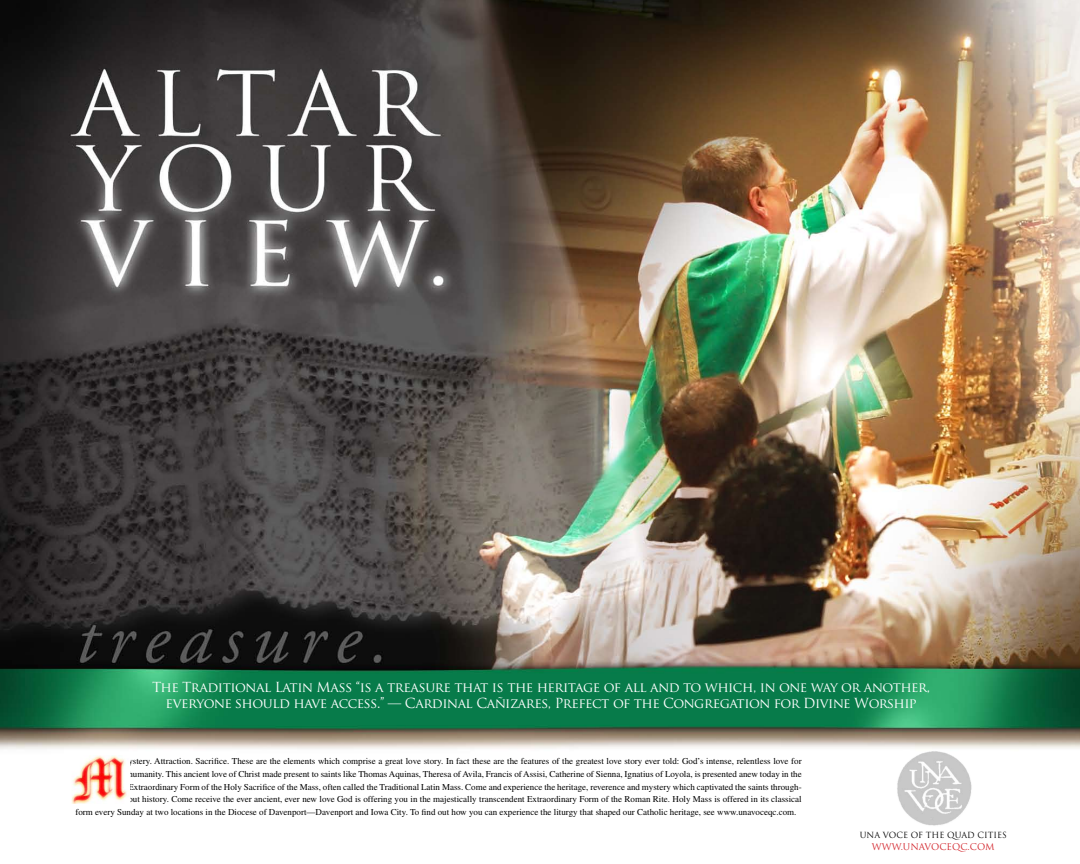
<style>
.page{position:relative;width:1080px;height:864px;background:#fff}
.page>*{position:absolute;margin:0;border:0;box-sizing:border-box;transform-origin:0 0}
.t1{font:13.5px/16.2px "Trajan Pro";letter-spacing:-.035em;color:#fff;text-align:center}
.t2{font:9px "Times";color:#000}
.t3{font:9px "Trajan";color:#d2232a}
.t4{font:8.25px "Trajan Pro";color:#000}
</style>
<div class="page">
<img style="left:0;top:0;width:1080px;height:749px">
<img style="left:896px;top:751px;width:76px;height:76px;border-radius:50%">
<img style="left:71px;top:755px;width:56px;height:49px">
<h1 class="t1" style="left:152px;top:678px;width:780px">The Traditional Latin Mass “is a treasure that is the heritage of all and to which, in one way or another, everyone should have access.” — Cardinal Cañizares, Prefect of the Congregation for Divine Worship</h1>
<p class="t2" style="left:128px;top:756px;width:675px">ystery. Attraction. Sacrifice. These are the elements which comprise a great love story. In fact these are the features of the greatest love story ever told: God’s intense, relentless love for</p>
<p class="t2" style="left:128px;top:769px;width:675px">humanity. This ancient love of Christ made present to saints like Thomas Aquinas, Theresa of Avila, Francis of Assisi, Catherine of Sienna, Ignatius of Loyola, is presented anew today in the</p>
<p class="t2" style="left:128px;top:782px;width:675px">Extraordinary Form of the Holy Sacrifice of the Mass, often called the Traditional Latin Mass. Come and experience the heritage, reverence and mystery which captivated the saints through-</p>
<p class="t2" style="left:128px;top:794px;width:675px">out history. Come receive the ever ancient, ever new love God is offering you in the majestically transcendent Extraordinary Form of the Roman Rite. Holy Mass is offered in its classical</p>
<p class="t2" style="left:75px;top:807px;width:723px">form every Sunday at two locations in the Diocese of Davenport—Davenport and Iowa City. To find out how you can experience the liturgy that shaped our Catholic heritage, see www.unavoceqc.com.</p>
<p class="t4" style="left:860px;top:829px;width:148px">UNA VOCE OF THE QUAD CITIES</p>
<p class="t3" style="left:872px;top:841px;width:124px">WWW.UNAVOCEQC.COM</p>
</div>
